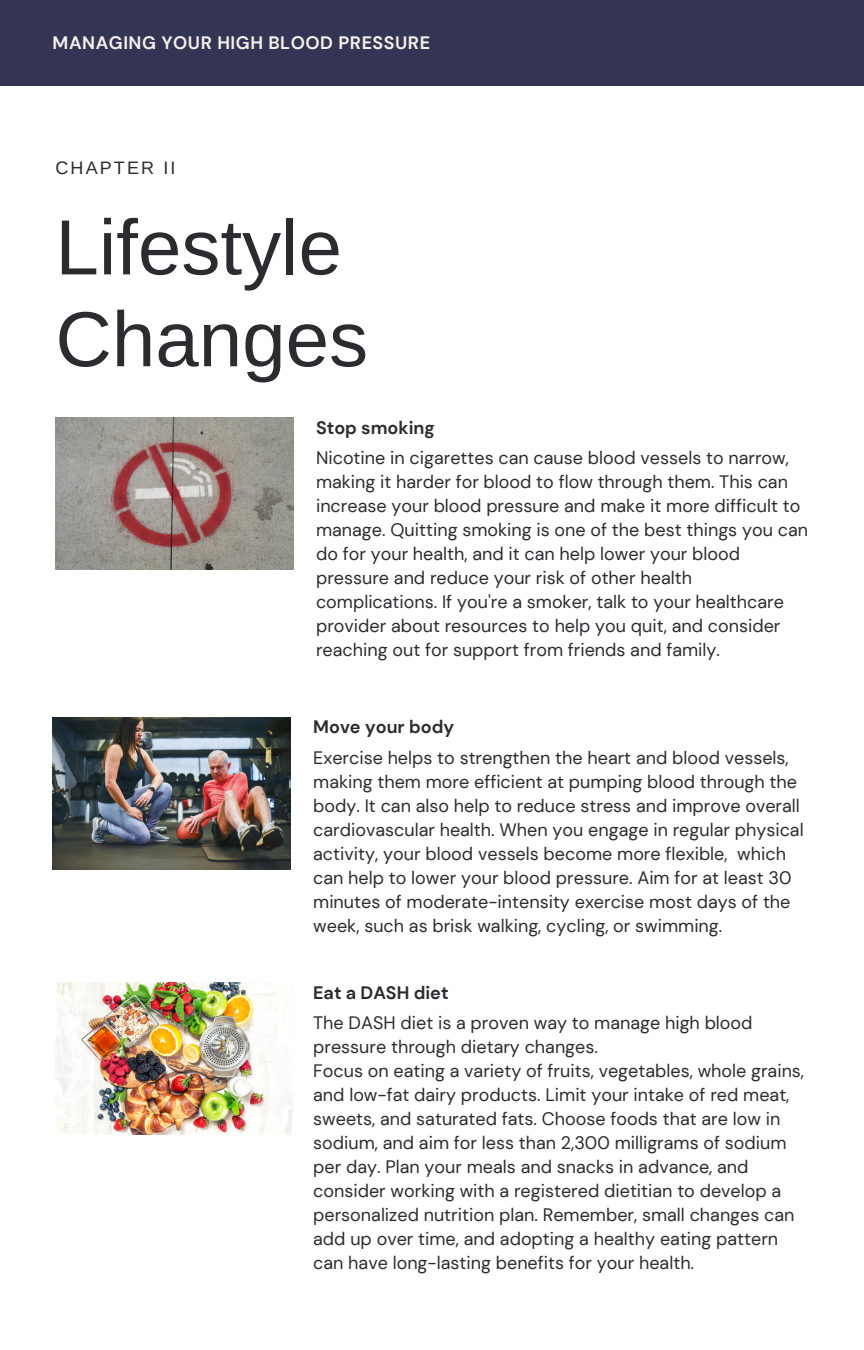
<style>
.page{position:relative;width:864px;height:1350px;background:#fff}
.page>*{position:absolute;margin:0;border:0;box-sizing:border-box;transform-origin:0 0}
.t1{font:78.08px/91.8px "Arimo";color:#2b2c30}
.t2{font:18px/24.1px "DM Sans";color:#2b2c30}
.t3{font:700 18px "DM Sans";color:#2b2c30}
.t4{font:700 18px "DM Sans";letter-spacing:.03em;color:#f4f0eb}
.t5{font:18px "Arimo";letter-spacing:.12em;color:#2b2c30}
</style>
<div class="page">
<div style="left:0;top:0;width:864px;height:85px;background:#343454"></div>
<img style="left:55px;top:418px;width:238px;height:152px">
<img style="left:53px;top:718px;width:238px;height:152px">
<img style="left:55px;top:983px;width:238px;height:152px">
<p class="t4" style="left:53px;top:31px;width:379px">MANAGING YOUR HIGH BLOOD PRESSURE</p>
<p class="t5" style="left:55px;top:158px;width:122px">CHAPTER II</p>
<h1 class="t1" style="left:55px;top:201px;width:314px">Lifestyle<br>Changes</h1>
<p class="t3" style="left:316px;top:416px;width:120px">Stop smoking</p>
<p class="t2" style="left:316px;top:446px;width:494px">Nicotine in cigarettes can cause blood vessels to narrow, making it harder for blood to flow through them. This can increase your blood pressure and make it more difficult to manage. Quitting smoking is one of the best things you can do for your health, and it can help lower your blood pressure and reduce your risk of other health complications. If you're a smoker, talk to your healthcare provider about resources to help you quit, and consider reaching out for support from friends and family.</p>
<p class="t3" style="left:313px;top:715px;width:142px">Move your body</p>
<p class="t2" style="left:313px;top:745px;width:492px">Exercise helps to strengthen the heart and blood vessels, making them more efficient at pumping blood through the body. It can also help to reduce stress and improve overall cardiovascular health. When you engage in regular physical activity, your blood vessels become more flexible, which can help to lower your blood pressure. Aim for at least 30 minutes of moderate-intensity exercise most days of the week, such as brisk walking, cycling, or swimming.</p>
<p class="t3" style="left:313px;top:981px;width:137px">Eat a DASH diet</p>
<p class="t2" style="left:313px;top:1011px;width:492px">The DASH diet is a proven way to manage high blood pressure through dietary changes.<br>Focus on eating a variety of fruits, vegetables, whole grains, and low-fat dairy products. Limit your intake of red meat, sweets, and saturated fats. Choose foods that are low in sodium, and aim for less than 2,300 milligrams of sodium per day. Plan your meals and snacks in advance, and consider working with a registered dietitian to develop a personalized nutrition plan. Remember, small changes can add up over time, and adopting a healthy eating pattern can have long-lasting benefits for your health.</p>
</div>
